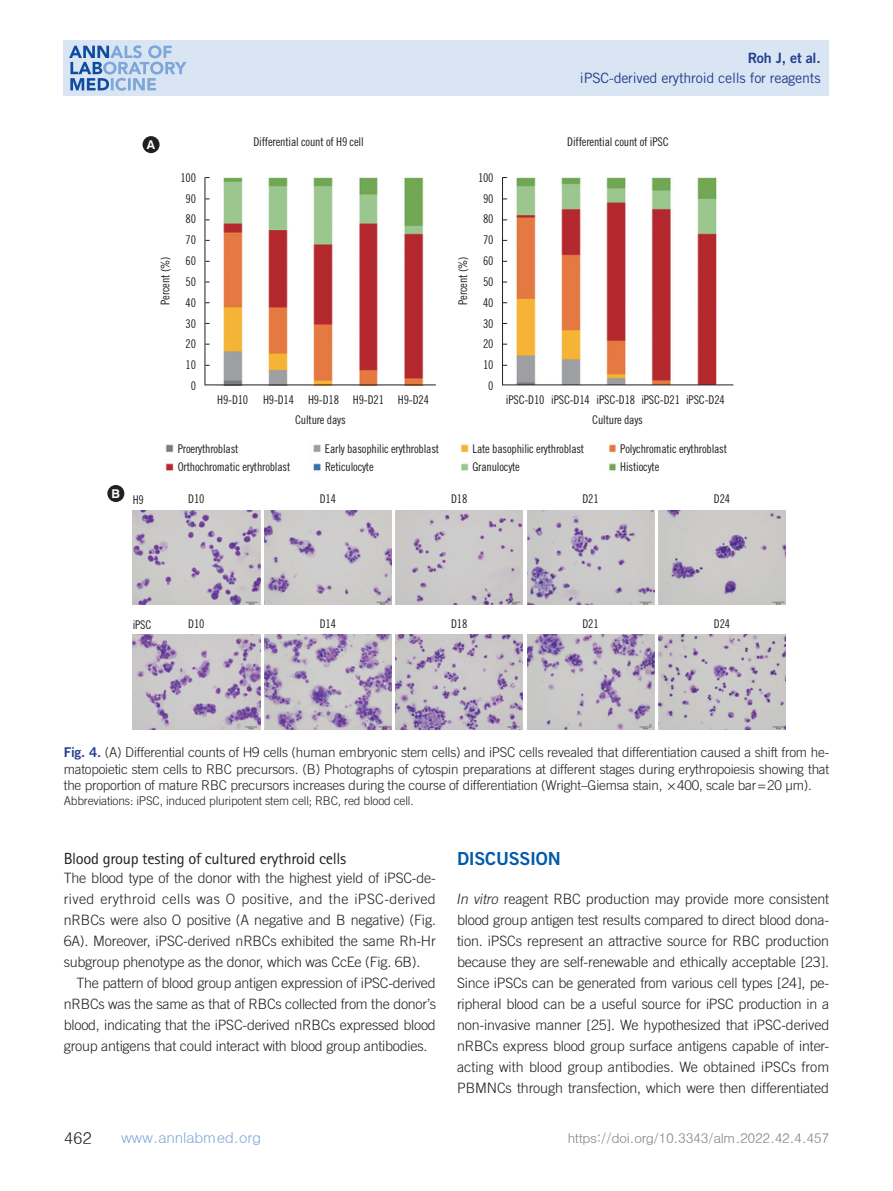
<style>
.page{position:relative;width:893px;height:1191px;background:#fff}
.page>*{position:absolute;margin:0;border:0;box-sizing:border-box;transform-origin:0 0}
.본문대제목{font:18px "Trade Gothic LT Std Bd 2";letter-spacing:-.015em;color:#015aaa}
.t1{font:16.5px "Dotum";color:#231f20}
.본문중제목{font:16.2px "Rotis Sans Serif Std";letter-spacing:-.02em;color:#231f20}
.t2{font:15px "Dotum";letter-spacing:-.02em;color:#7ca7d8}
.본문{font:300 14.25px/21px "Trade Gothic LT Std";letter-spacing:-.015em;color:#231f20;text-align:justify}
.t3{font:14.25px "Trade Gothic LT Std";letter-spacing:-.015em;color:#253f8e}
.t4{font:14.25px "Trade Gothic LT Std Bd 2";letter-spacing:-.015em;color:#253f8e}
.표제목_그림설명{font:300 13.5px/16.2px "Trade Gothic LT Std";letter-spacing:-.015em;color:#231f20;text-align:justify}
.t5{font:13.5px "Dotum";letter-spacing:-.03em;color:#808285}
.t6{font:700 12.15px "Swiss 721 BT";color:#fff}
.그림지문_8pt{font:12px "Trade Gothic LT Std Cn 18";letter-spacing:-.015em;color:#231f20}
.표_그림_주석{font:300 12px "Trade Gothic LT Std";letter-spacing:-.015em;color:#231f20}
.s1{font-family:"Trade Gothic LT Std Bd 2";font-weight:400;color:#253f8e}
.s2{font-style:italic}
</style>
<div class="page">
<div style="left:64px;top:40px;width:765px;height:56px;background:#dae5f4"></div>
<svg style="left:69px;top:45px;width:118px;height:46px"></svg>
<img style="left:166px;top:444px;width:450px;height:27px">
<img style="left:223px;top:177px;width:201px;height:207px">
<hr style="left:205px;top:177px;width:1px;height:208px;background:#231f20">
<hr style="left:205px;top:384px;width:231px;height:1px;background:#231f20">
<img style="left:516px;top:177px;width:201px;height:207px">
<hr style="left:502px;top:177px;width:1px;height:208px;background:#231f20">
<hr style="left:502px;top:384px;width:231px;height:1px;background:#231f20">
<div style="left:143px;top:136px;width:17px;height:17px;background:#231f20;border-radius:50%"></div>
<img style="left:133px;top:510px;width:127px;height:95px">
<img style="left:264px;top:510px;width:127px;height:95px">
<img style="left:396px;top:510px;width:127px;height:95px">
<img style="left:527px;top:510px;width:127px;height:95px">
<img style="left:658px;top:510px;width:128px;height:95px">
<img style="left:133px;top:634px;width:127px;height:95px">
<img style="left:264px;top:634px;width:127px;height:95px">
<img style="left:396px;top:634px;width:127px;height:95px">
<img style="left:527px;top:634px;width:127px;height:95px">
<img style="left:658px;top:634px;width:128px;height:95px">
<div style="left:107px;top:485px;width:17px;height:17px;background:#231f20;border-radius:50%"></div>
<p class="t6" style="left:147px;top:137px;width:10px">A</p>
<p class="그림지문_8pt" style="left:158px;top:305px;width:50px;rotate:-90deg">Percent (%)</p>
<p class="그림지문_8pt" style="left:180px;top:170px;width:17px">100</p>
<p class="그림지문_8pt" style="left:186px;top:191px;width:12px">90</p>
<p class="그림지문_8pt" style="left:186px;top:212px;width:12px">80</p>
<p class="그림지문_8pt" style="left:186px;top:233px;width:12px">70</p>
<p class="그림지문_8pt" style="left:186px;top:254px;width:12px">60</p>
<p class="그림지문_8pt" style="left:186px;top:274px;width:12px">50</p>
<p class="그림지문_8pt" style="left:186px;top:295px;width:12px">40</p>
<p class="그림지문_8pt" style="left:186px;top:316px;width:12px">30</p>
<p class="그림지문_8pt" style="left:186px;top:337px;width:12px">20</p>
<p class="그림지문_8pt" style="left:186px;top:358px;width:12px">10</p>
<p class="그림지문_8pt" style="left:191px;top:378px;width:7px">0</p>
<p class="그림지문_8pt" style="left:253px;top:135px;width:112px">Differential count of H9 cell</p>
<p class="그림지문_8pt" style="left:217px;top:392px;width:33px">H9-D10</p>
<p class="그림지문_8pt" style="left:263px;top:392px;width:33px">H9-D14</p>
<p class="그림지문_8pt" style="left:308px;top:392px;width:33px">H9-D18</p>
<p class="그림지문_8pt" style="left:295px;top:413px;width:52px">Culture days</p>
<p class="그림지문_8pt" style="left:353px;top:392px;width:33px">H9-D21</p>
<p class="그림지문_8pt" style="left:398px;top:392px;width:33px">H9-D24</p>
<p class="t4" style="left:748px;top:49px;width:75px">Roh J, et al.</p>
<p class="t3" style="left:580px;top:69px;width:242px">iPSC-derived erythroid cells for reagents</p>
<p class="그림지문_8pt" style="left:456px;top:305px;width:50px;rotate:-90deg">Percent (%)</p>
<p class="그림지문_8pt" style="left:478px;top:170px;width:17px">100</p>
<p class="그림지문_8pt" style="left:483px;top:191px;width:12px">90</p>
<p class="그림지문_8pt" style="left:483px;top:212px;width:12px">80</p>
<p class="그림지문_8pt" style="left:483px;top:233px;width:12px">70</p>
<p class="그림지문_8pt" style="left:483px;top:254px;width:12px">60</p>
<p class="그림지문_8pt" style="left:483px;top:274px;width:12px">50</p>
<p class="그림지문_8pt" style="left:483px;top:295px;width:12px">40</p>
<p class="그림지문_8pt" style="left:483px;top:316px;width:12px">30</p>
<p class="그림지문_8pt" style="left:483px;top:337px;width:12px">20</p>
<p class="그림지문_8pt" style="left:483px;top:358px;width:12px">10</p>
<p class="그림지문_8pt" style="left:488px;top:378px;width:7px">0</p>
<p class="그림지문_8pt" style="left:567px;top:135px;width:103px">Differential count of iPSC</p>
<p class="그림지문_8pt" style="left:506px;top:392px;width:40px">iPSC-D10</p>
<p class="그림지문_8pt" style="left:551px;top:392px;width:40px">iPSC-D14</p>
<p class="그림지문_8pt" style="left:596px;top:392px;width:40px">iPSC-D18</p>
<p class="그림지문_8pt" style="left:641px;top:392px;width:40px">iPSC-D21</p>
<p class="그림지문_8pt" style="left:686px;top:392px;width:40px">iPSC-D24</p>
<p class="그림지문_8pt" style="left:592px;top:413px;width:52px">Culture days</p>
<p class="t6" style="left:112px;top:486px;width:10px">B</p>
<p class="그림지문_8pt" style="left:133px;top:492px;width:13px">H9</p>
<p class="그림지문_8pt" style="left:178px;top:442px;width:62px">Proerythroblast</p>
<p class="그림지문_8pt" style="left:178px;top:459px;width:114px">Orthochromatic erythroblast</p>
<p class="그림지문_8pt" style="left:325px;top:459px;width:50px">Reticulocyte</p>
<p class="그림지문_8pt" style="left:472px;top:459px;width:49px">Granulocyte</p>
<p class="그림지문_8pt" style="left:620px;top:459px;width:41px">Histiocyte</p>
<p class="그림지문_8pt" style="left:325px;top:442px;width:116px">Early basophilic erythroblast</p>
<p class="그림지문_8pt" style="left:472px;top:442px;width:113px">Late basophilic erythroblast</p>
<p class="그림지문_8pt" style="left:620px;top:442px;width:108px">Polychromatic erythroblast</p>
<p class="그림지문_8pt" style="left:188px;top:492px;width:18px">D10</p>
<p class="그림지문_8pt" style="left:320px;top:492px;width:18px">D14</p>
<p class="그림지문_8pt" style="left:451px;top:492px;width:18px">D18</p>
<p class="그림지문_8pt" style="left:582px;top:492px;width:18px">D21</p>
<p class="그림지문_8pt" style="left:714px;top:492px;width:18px">D24</p>
<p class="그림지문_8pt" style="left:133px;top:617px;width:20px">iPSC</p>
<p class="그림지문_8pt" style="left:188px;top:616px;width:18px">D10</p>
<p class="그림지문_8pt" style="left:320px;top:616px;width:18px">D14</p>
<p class="그림지문_8pt" style="left:451px;top:616px;width:18px">D18</p>
<p class="그림지문_8pt" style="left:582px;top:616px;width:18px">D21</p>
<p class="그림지문_8pt" style="left:714px;top:616px;width:18px">D24</p>
<p class="표제목_그림설명" style="left:64px;top:744px;width:767px"><span class="s1">Fig. 4.</span> (A) Differential counts of H9 cells (human embryonic stem cells) and iPSC cells revealed that differentiation caused a shift from he&shy;matopoietic stem cells to RBC precursors. (B) Photographs of cytospin preparations at different stages during erythropoiesis showing that the proportion of mature RBC precursors increases during the course of differentiation (Wright–Giemsa stain, ×400, scale bar=20 µm).</p>
<p class="표_그림_주석" style="left:64px;top:793px;width:351px">Abbreviations: iPSC, induced pluripotent stem cell; RBC, red blood cell.</p>
<p class="본문중제목" style="left:64px;top:849px;width:284px">Blood group testing of cultured erythroid cells</p>
<p class="본문" style="left:64px;top:867px;width:374px">The blood type of the donor with the highest yield of iPSC-de&shy;rived erythroid cells was O positive, and the iPSC-derived nRBCs were also O positive (A negative and B negative) (Fig.<br>6A). Moreover, iPSC-derived nRBCs exhibited the same Rh-Hr subgroup phenotype as the donor, which was CcEe (Fig. 6B).</p>
<p class="본문" style="left:64px;top:972px;width:374px;text-indent:13px">The pattern of blood group antigen expression of iPSC-derived nRBCs was the same as that of RBCs collected from the donor’s blood, indicating that the iPSC-derived nRBCs expressed blood group antigens that could interact with blood group antibodies.</p>
<p class="본문대제목" style="left:457px;top:847px;width:105px">DISCUSSION</p>
<p class="본문" style="left:456px;top:888px;width:375px"><span class="s2">In vitro</span> reagent RBC production may provide more consistent blood group antigen test results compared to direct blood dona&shy;tion. iPSCs represent an attractive source for RBC production because they are self-renewable and ethically acceptable [23].<br>Since iPSCs can be generated from various cell types [24], pe&shy;ripheral blood can be a useful source for iPSC production in a non-invasive manner [25]. We hypothesized that iPSC-derived nRBCs express blood group surface antigens capable of inter&shy;acting with blood group antibodies. We obtained iPSCs from PBMNCs through transfection, which were then differentiated</p>
<p class="t1" style="left:64px;top:1129px;width:30px">462</p>
<p class="t2" style="left:121px;top:1130px;width:142px">www.annlabmed.org</p>
<p class="t5" style="left:568px;top:1131px;width:263px">https://doi.org/10.3343/alm.2022.42.4.457</p>
</div>
